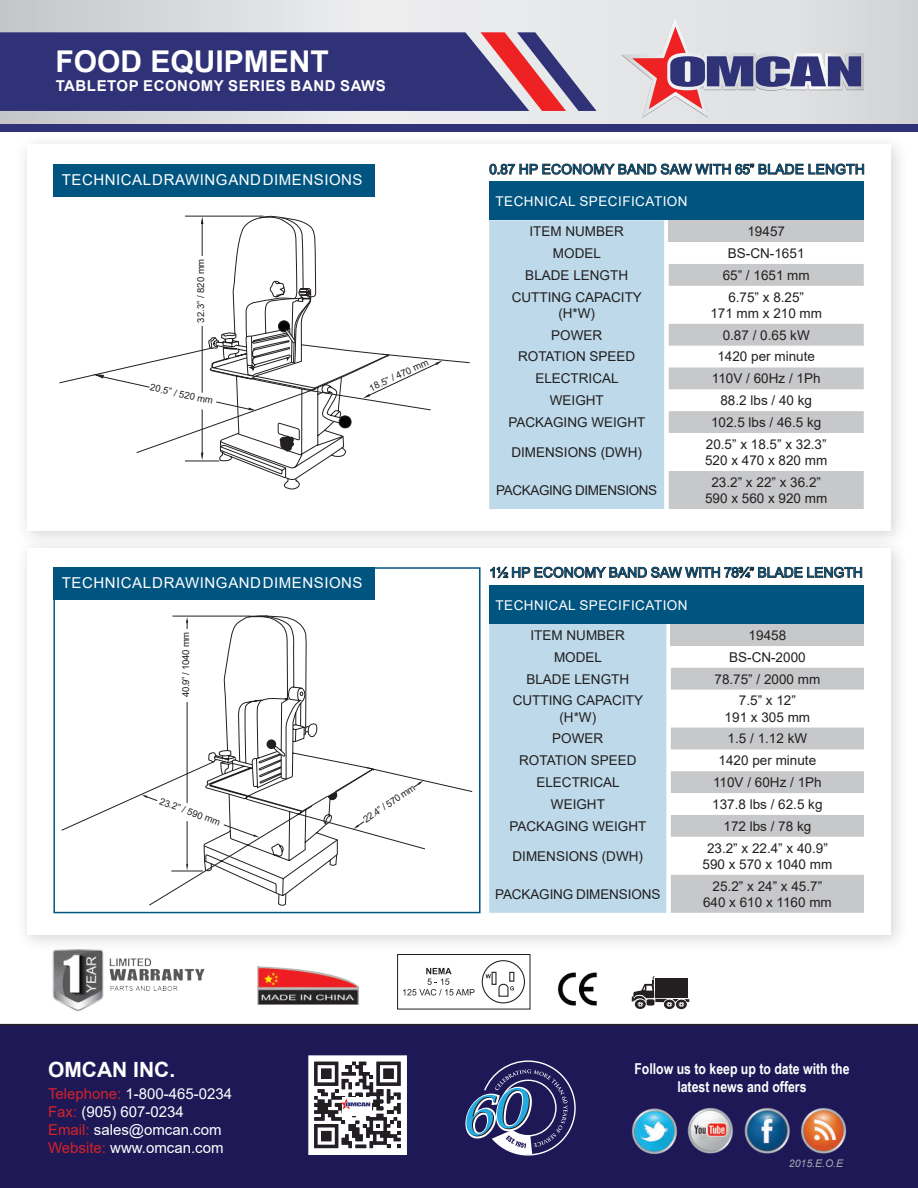
<style>
.page{position:relative;width:918px;height:1188px;background:#fff}
.page>*{position:absolute;margin:0;border:0;box-sizing:border-box;transform-origin:0 0}
.t1{font:700 30px "Arial";color:#fff}
.t2{font:700 21px "Arial";color:#fff}
.t3{font:15px/18px "Arial";color:#fff}
.t4{font:15px "Arial";letter-spacing:.035em;color:#fff}
.t5{font:700 15px/18px "Arial Narrow";color:#fff;text-align:center}
.t6{font:700 15px "Arial";letter-spacing:.035em;color:#fff}
.t7{font:13.8px "Arial";letter-spacing:.005em;color:#005480}
.t8{font:13.5px/16.2px "Arial";color:#231f20;text-align:center}
.t9{font:13.5px "Arial";letter-spacing:.035em;color:#fff}
.t10{font:13.5px "Arial";letter-spacing:-.03em;color:#231f20}
.t11{font:italic 10.5px "Arial";color:#a8a9ad}
.t12{font:9.6px "Arial";letter-spacing:-.03em;color:#231f20}
.s1{color:#d1232a}
</style>
<div class="page">
<div style="left:0;top:1024px;width:918px;height:164px;background:#1f1857"></div>
<img style="left:630px;top:1097px;width:238px;height:66px">
<svg style="left:465px;top:1060px;width:111px;height:96px;background:#464b7d"></svg>
<svg style="left:308px;top:1055px;width:98px;height:100px"></svg>
<svg style="left:0;top:0;width:918px;height:124px;background:#dddee0"></svg>
<svg style="left:0;top:32px;width:597px;height:79px;background:#49437e"></svg>
<div style="left:0;top:124px;width:918px;height:7px;background:#2f3276"></div>
<svg style="left:621px;top:16px;width:243px;height:102px;background:#c1b6c4"></svg>
<div style="left:15px;top:132px;width:895px;height:418px;background:#231f20;opacity:.2"></div>
<div style="left:27px;top:144px;width:864px;height:387px;background:#fff"></div>
<div style="left:15px;top:536px;width:895px;height:417px;background:#231f20;opacity:.2"></div>
<div style="left:27px;top:548px;width:864px;height:386px;background:#fff"></div>
<div style="left:489px;top:181px;width:375px;height:39px;background:#005480"></div>
<div style="left:489px;top:220px;width:175px;height:289px;background:#bdd9ea"></div>
<div style="left:669px;top:220px;width:195px;height:22px;background:#c7c8ca"></div>
<svg style="left:669px;top:264px;width:195px;height:125px"></svg>
<svg style="left:669px;top:411px;width:195px;height:98px"></svg>
<div style="left:53px;top:164px;width:322px;height:32px;background:#005480"></div>
<svg style="left:59px;top:215px;width:411px;height:332px"></svg>
<div style="left:196px;top:256px;width:12px;height:70px;background:#fff"></div>
<div style="left:489px;top:586px;width:375px;height:38px;background:#005480"></div>
<div style="left:489px;top:624px;width:177px;height:289px;background:#bdd9ea"></div>
<div style="left:671px;top:624px;width:193px;height:22px;background:#c7c8ca"></div>
<svg style="left:671px;top:668px;width:193px;height:125px"></svg>
<svg style="left:671px;top:815px;width:193px;height:98px"></svg>
<div style="left:53px;top:567px;width:428px;height:346px;border:2px solid #005480"></div>
<div style="left:53px;top:567px;width:322px;height:33px;background:#005480"></div>
<svg style="left:489px;top:163px;width:375px;height:12px"></svg>
<svg style="left:490px;top:567px;width:372px;height:11px"></svg>
<svg style="left:204px;top:615px;width:170px;height:296px"></svg>
<svg style="left:62px;top:788px;width:269px;height:117px"></svg>
<svg style="left:141px;top:795px;width:6px;height:3px"></svg>
<svg style="left:153px;top:616px;width:319px;height:280px"></svg>
<img style="left:48px;top:945px;width:159px;height:66px">
<svg style="left:635px;top:1000px;width:11px;height:9px"></svg>
<svg style="left:664px;top:1000px;width:11px;height:9px"></svg>
<svg style="left:676px;top:1000px;width:11px;height:9px"></svg>
<svg style="left:632px;top:976px;width:57px;height:31px"></svg>
<img style="left:558px;top:972px;width:39px;height:33px">
<svg style="left:481px;top:960px;width:44px;height:44px"></svg>
<div style="left:397px;top:954px;width:133px;height:55px;border:1px solid #231f20"></div>
<svg style="left:403px;top:968px;width:72px;height:28px"></svg>
<img style="left:258px;top:966px;width:101px;height:38px">
<h1 class="t1" style="left:55px;top:40px;width:275px">FOOD EQUIPMENT</h1>
<p class="t6" style="left:56px;top:75px;width:332px">TABLETOP ECONOMY SERIES BAND SAWS</p>
<p class="t4" style="left:62px;top:169px;width:302px">TECHNICAL DRAWING AND DIMENSIONS</p>
<p class="t12" style="left:194px;top:323px;width:66px;rotate:-90deg">32.3” / 820 mm</p>
<p class="t12" style="left:152px;top:380px;width:66px;rotate:13deg">20.5” / 520 mm</p>
<p class="t12" style="left:367px;top:383px;width:66px;rotate:-25deg">18.5” / 470 mm</p>
<p class="t4" style="left:62px;top:573px;width:302px">TECHNICAL DRAWING AND DIMENSIONS</p>
<p class="t12" style="left:179px;top:697px;width:67px;rotate:-90deg">40.9” / 1040 mm</p>
<p class="t12" style="left:162px;top:794px;width:66px;rotate:20deg">23.2” / 590 mm</p>
<p class="t12" style="left:361px;top:815px;width:62px;rotate:-34deg">22.4” / 570 mm</p>
<p class="t7" style="left:489px;top:160px;width:377px">0.87 HP ECONOMY BAND SAW WITH 65” BLADE LENGTH</p>
<p class="t9" style="left:495px;top:192px;width:194px">TECHNICAL SPECIFICATION</p>
<p class="t8" style="left:529px;top:223px;width:96px">ITEM NUMBER</p>
<p class="t8" style="left:747px;top:223px;width:39px">19457</p>
<p class="t8" style="left:553px;top:245px;width:50px">MODEL</p>
<p class="t8" style="left:728px;top:245px;width:78px">BS-CN-1651</p>
<p class="t8" style="left:525px;top:267px;width:104px">BLADE LENGTH</p>
<p class="t8" style="left:723px;top:267px;width:89px">65” / 1651 mm</p>
<p class="t8" style="left:512px;top:289px;width:132px">CUTTING CAPACITY (H*W)</p>
<p class="t8" style="left:710px;top:289px;width:113px">6.75” x 8.25”<br>171 mm x 210 mm</p>
<p class="t8" style="left:551px;top:327px;width:53px">POWER</p>
<p class="t8" style="left:723px;top:327px;width:89px">0.87 / 0.65 kW</p>
<p class="t8" style="left:518px;top:349px;width:119px">ROTATION SPEED</p>
<p class="t8" style="left:717px;top:349px;width:99px">1420 per minute</p>
<p class="t8" style="left:535px;top:370px;width:85px">ELECTRICAL</p>
<p class="t8" style="left:712px;top:370px;width:110px">110V / 60Hz / 1Ph</p>
<p class="t8" style="left:550px;top:392px;width:55px">WEIGHT</p>
<p class="t8" style="left:720px;top:392px;width:93px">88.2 lbs / 40 kg</p>
<p class="t8" style="left:508px;top:414px;width:139px">PACKAGING WEIGHT</p>
<p class="t8" style="left:711px;top:414px;width:112px">102.5 lbs / 46.5 kg</p>
<p class="t8" style="left:511px;top:444px;width:132px">DIMENSIONS (DWH)</p>
<p class="t8" style="left:705px;top:436px;width:124px;text-align:left">20.5” x 18.5” x 32.3”<br>520 x 470 x 820 mm</p>
<p class="t10" style="left:496px;top:481px;width:162px">PACKAGING DIMENSIONS</p>
<p class="t8" style="left:705px;top:474px;width:124px">23.2” x 22” x 36.2”<br>590 x 560 x 920 mm</p>
<p class="t7" style="left:489px;top:563px;width:375px">1½ HP ECONOMY BAND SAW WITH 78¾” BLADE LENGTH</p>
<p class="t9" style="left:495px;top:596px;width:194px">TECHNICAL SPECIFICATION</p>
<p class="t8" style="left:531px;top:627px;width:96px">ITEM NUMBER</p>
<p class="t8" style="left:749px;top:627px;width:39px">19458</p>
<p class="t8" style="left:554px;top:649px;width:50px">MODEL</p>
<p class="t8" style="left:729px;top:649px;width:78px">BS-CN-2000</p>
<p class="t8" style="left:526px;top:671px;width:104px">BLADE LENGTH</p>
<p class="t8" style="left:715px;top:671px;width:107px">78.75” / 2000 mm</p>
<p class="t8" style="left:513px;top:692px;width:132px">CUTTING CAPACITY (H*W)</p>
<p class="t8" style="left:725px;top:692px;width:87px">7.5” x 12”<br>191 x 305 mm</p>
<p class="t8" style="left:552px;top:730px;width:53px">POWER</p>
<p class="t8" style="left:728px;top:730px;width:81px">1.5 / 1.12 kW</p>
<p class="t8" style="left:519px;top:752px;width:119px">ROTATION SPEED</p>
<p class="t8" style="left:719px;top:752px;width:99px">1420 per minute</p>
<p class="t8" style="left:536px;top:774px;width:85px">ELECTRICAL</p>
<p class="t8" style="left:713px;top:774px;width:110px">110V / 60Hz / 1Ph</p>
<p class="t8" style="left:551px;top:796px;width:55px">WEIGHT</p>
<p class="t8" style="left:712px;top:796px;width:112px">137.8 lbs / 62.5 kg</p>
<p class="t8" style="left:509px;top:818px;width:139px">PACKAGING WEIGHT</p>
<p class="t8" style="left:724px;top:818px;width:89px">172 lbs / 78 kg</p>
<p class="t8" style="left:513px;top:848px;width:132px">DIMENSIONS (DWH)</p>
<p class="t8" style="left:703px;top:840px;width:131px">23.2” x 22.4” x 40.9”<br>590 x 570 x 1040 mm</p>
<p class="t8" style="left:495px;top:886px;width:167px">PACKAGING DIMENSIONS</p>
<p class="t8" style="left:703px;top:878px;width:130px">25.2” x 24” x 45.7”<br>640 x 610 x 1160 mm</p>
<h2 class="t2" style="left:48px;top:1042px;width:129px">OMCAN INC.</h2>
<p class="t3" style="left:48px;top:1085px;width:186px"><span class="s1">Telephone:</span> 1-800-465-0234<br><span class="s1">Fax:</span> (905) 607-0234<br><span class="s1">Email:</span> sales@omcan.com<br><span class="s1">Website:</span> www.omcan.com</p>
<h2 class="t2" style="left:48px;top:1055px;width:129px">OMCAN INC.</h2>
<p class="t5" style="left:634px;top:1059px;width:217px">Follow us to keep up to date with the latest news and offers</p>
<p class="t11" style="left:789px;top:1157px;width:56px">2015.E.O.E</p>
</div>
